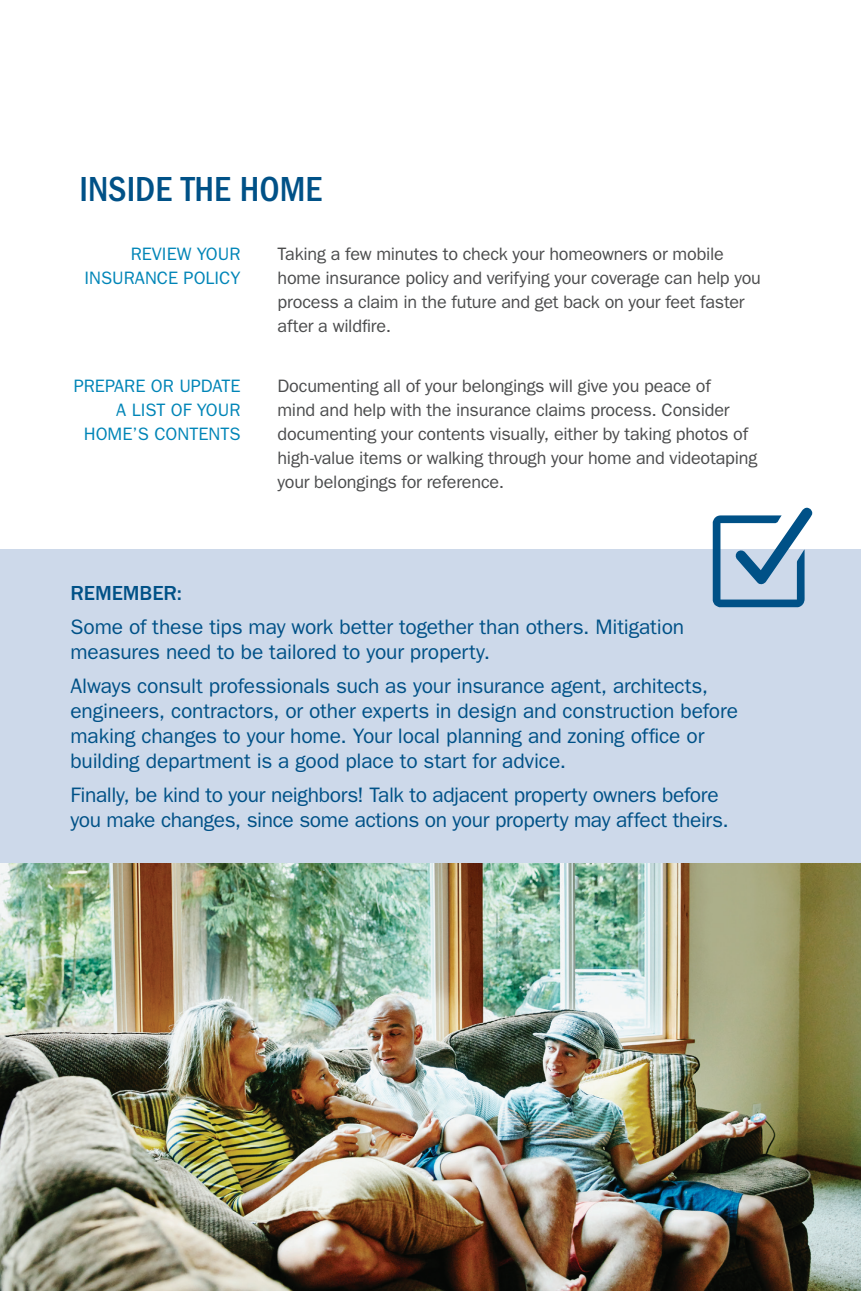
<style>
.page{position:relative;width:861px;height:1291px;background:#fff}
.page>*{position:absolute;margin:0;border:0;box-sizing:border-box;transform-origin:0 0}
.t1{font:500 condensed 36px "ITC Franklin Gothic Std";color:#005187}
.t2{font:21px/25px "ITC Franklin Gothic Std";letter-spacing:-.01em;color:#005187}
.t3{font:500 21px "ITC Franklin Gothic Std";letter-spacing:-.005em;color:#005187}
.t4{font:18px/24px "ITC Franklin Gothic Std";letter-spacing:-.01em;color:#4b4c4d}
.t5{font:18px/24px "ITC Franklin Gothic Std";color:#0085b7;text-align:right}
</style>
<div class="page">
<img style="left:0;top:863px;width:861px;height:428px">
<div style="left:0;top:549px;width:861px;height:314px;background:#cdd9ea"></div>
<svg style="left:713px;top:508px;width:99px;height:99px"></svg>
<h2 class="t1" style="left:79px;top:168px;width:244px">INSIDE THE HOME</h2>
<h3 class="t5" style="left:85px;top:242px;width:157px">REVIEW YOUR<br>INSURANCE POLICY</h3>
<p class="t4" style="left:277px;top:242px;width:485px">Taking a few minutes to check your homeowners or mobile home insurance policy and verifying your coverage can help you process a claim in the future and get back on your feet faster after a wildfire.</p>
<h3 class="t5" style="left:74px;top:374px;width:168px">PREPARE OR UPDATE<br>A LIST OF YOUR<br>HOME’S CONTENTS</h3>
<p class="t4" style="left:277px;top:374px;width:481px">Documenting all of your belongings will give you peace of<br>mind and help with the insurance claims process. Consider documenting your contents visually, either by taking photos of high-value items or walking through your home and videotaping your belongings for reference.</p>
<p class="t3" style="left:70px;top:581px;width:113px">REMEMBER:</p>
<p class="t2" style="left:70px;top:614px;width:615px">Some of these tips may work better together than others. Mitigation measures need to be tailored to your property.</p>
<p class="t2" style="left:70px;top:673px;width:669px">Always consult professionals such as your insurance agent, architects, engineers, contractors, or other experts in design and construction before making changes to your home. Your local planning and zoning office or building department is a good place to start for advice.</p>
<p class="t2" style="left:70px;top:782px;width:660px">Finally, be kind to your neighbors! Talk to adjacent property owners before you make changes, since some actions on your property may affect theirs.</p>
</div>
